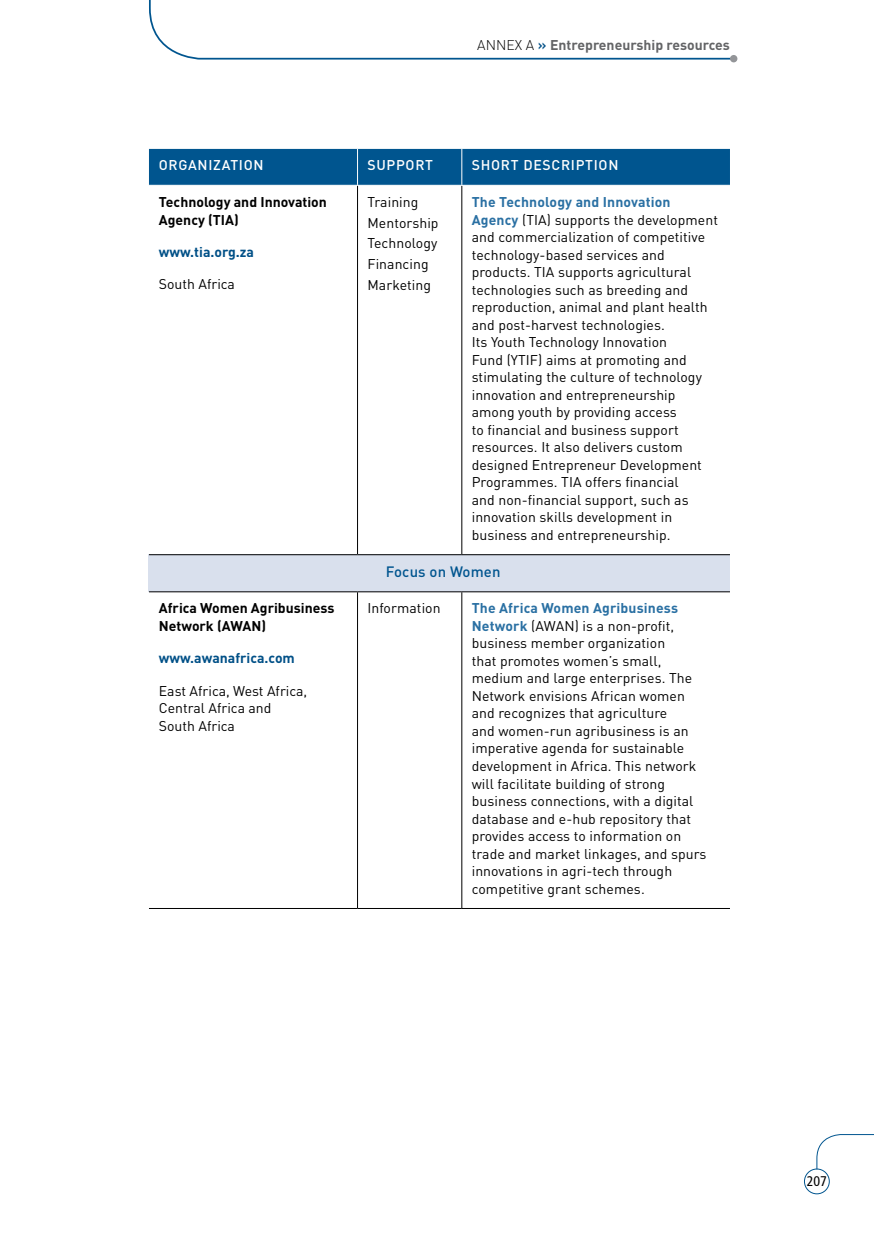
<style>
.page{position:relative;width:874px;height:1241px;background:#fff}
.page>*{position:absolute;margin:0;border:0;box-sizing:border-box;transform-origin:0 0}
.t1{font:500 14.88px "DIN";letter-spacing:.01em;color:#00558f}
.t2{font:14px/17.5px "DIN";letter-spacing:.005em;color:#000}
.t3{font:700 14px/17.5px "DIN";color:#000}
.t4{font:500 14px "DIN";letter-spacing:.05em;color:#fff}
.t5{font:700 14px "DIN";color:#636466}
.t6{font:700 14px "DIN";color:#005087}
.t7{font:condensed 14px "Frutiger";color:#000}
.s1{font-weight:300;color:#000}
.s2{font-weight:500;font-size:14.88px;color:#005087}
.s3{font-weight:700;color:#2a70a3}
</style>
<div class="page">
<div style="left:803px;top:1168px;width:26px;height:25px;border:1px solid #00558f;border-radius:50%"></div>
<svg style="left:815px;top:1134px;width:58px;height:35px"></svg>
<svg style="left:149px;top:0;width:589px;height:60px"></svg>
<div style="left:729px;top:55px;width:8px;height:7px;background:#939598;border-radius:50%"></div>
<div style="left:149px;top:149px;width:580px;height:36px;background:#00558f"></div>
<div style="left:149px;top:554px;width:580px;height:37px;background:#d9e0ed"></div>
<hr style="left:357px;top:186px;width:1px;height:368px;background:#000">
<hr style="left:461px;top:186px;width:1px;height:368px;background:#000">
<hr style="left:357px;top:592px;width:1px;height:316px;background:#000">
<hr style="left:461px;top:592px;width:1px;height:316px;background:#000">
<hr style="left:149px;top:908px;width:208px;height:1px;background:#000">
<hr style="left:357px;top:908px;width:104px;height:1px;background:#000">
<hr style="left:461px;top:908px;width:268px;height:1px;background:#000">
<hr style="left:357px;top:149px;width:1px;height:36px;background:#fff">
<hr style="left:461px;top:149px;width:1px;height:36px;background:#fff">
<hr style="left:149px;top:554px;width:208px;height:1px;background:#000">
<hr style="left:357px;top:554px;width:104px;height:1px;background:#000">
<hr style="left:461px;top:554px;width:268px;height:1px;background:#000">
<hr style="left:149px;top:591px;width:208px;height:1px;background:#000">
<hr style="left:357px;top:591px;width:104px;height:1px;background:#000">
<hr style="left:461px;top:591px;width:268px;height:1px;background:#000">
<p class="t5" style="left:477px;top:35px;width:254px"><span class="s1">ANNEX A</span> <span class="s2">»</span> Entrepreneurship resources</p>
<p class="t4" style="left:159px;top:156px;width:106px">ORGANIZATION</p>
<p class="t4" style="left:367px;top:156px;width:67px">SUPPORT</p>
<p class="t4" style="left:471px;top:156px;width:148px">SHORT DESCRIPTION</p>
<p class="t3" style="left:159px;top:193px;width:169px">Technology and Innovation<br>Agency (TIA)</p>
<p class="t6" style="left:159px;top:243px;width:97px">www.tia.org.za</p>
<p class="t2" style="left:159px;top:275px;width:77px">South Africa</p>
<p class="t2" style="left:367px;top:191px;width:73px;line-height:20.7px">Training<br>Mentorship<br>Technology<br>Financing<br>Marketing</p>
<p class="t2" style="left:471px;top:193px;width:247px"><span class="s3">The Technology and Innovation Agency</span> (TIA) supports the development and commercialization of competitive technology-based services and products. TIA supports agricultural technologies such as breeding and reproduction, animal and plant health and post-harvest technologies.<br>Its Youth Technology Innovation<br>Fund (YTIF) aims at promoting and stimulating the culture of technology innovation and entrepreneurship among youth by providing access<br>to financial and business support resources. It also delivers custom designed Entrepreneur Development Programmes. TIA offers financial<br>and non-financial support, such as innovation skills development in business and entrepreneurship.</p>
<p class="t1" style="left:385px;top:562px;width:116px">Focus on Women</p>
<p class="t3" style="left:159px;top:599px;width:177px">Africa Women Agribusiness<br>Network (AWAN)</p>
<p class="t6" style="left:159px;top:649px;width:137px">www.awanafrica.com</p>
<p class="t2" style="left:159px;top:681px;width:150px">East Africa, West Africa,<br>Central Africa and<br>South Africa</p>
<p class="t2" style="left:367px;top:599px;width:75px">Information</p>
<p class="t2" style="left:471px;top:599px;width:236px"><span class="s3">The Africa Women Agribusiness Network</span> (AWAN) is a non-profit, business member organization<br>that promotes women’s small, medium and large enterprises. The Network envisions African women and recognizes that agriculture<br>and women-run agribusiness is an imperative agenda for sustainable development in Africa. This network will facilitate building of strong business connections, with a digital database and e-hub repository that provides access to information on trade and market linkages, and spurs innovations in agri-tech through competitive grant schemes.</p>
<p class="t7" style="left:806px;top:1172px;width:22px">207</p>
</div>
